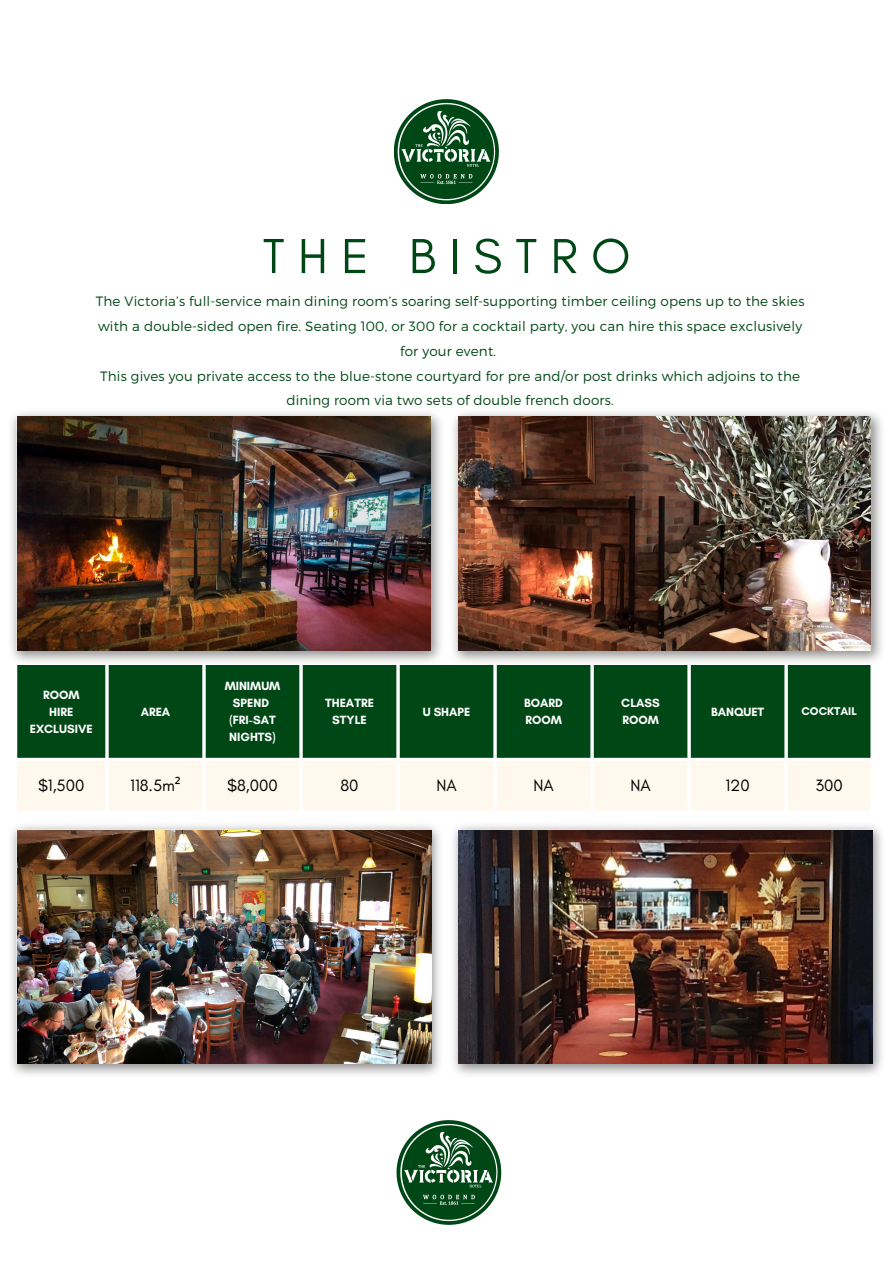
<style>
.page{position:relative;width:893px;height:1263px;background:#fff}
.page>*{position:absolute;margin:0;border:0;box-sizing:border-box;transform-origin:0 0}
.t1{font:50.1px "Glacial Indifference";letter-spacing:.265em;color:#004716}
.t2{font:16.73px "Glacial Indifference";color:#000}
.t3{font:300 13.5px/24.8px "Montserrat";letter-spacing:.015em;color:#004716;text-align:center}
.t4{font:700 12.15px/16.9px "Glacial Indifference";color:#fff;text-align:center}
.t5{font:700 11.4px "Glacial Indifference";color:#fff}
.s1{font-family:"Noto Sans"}
</style>
<div class="page">
<img style="left:11px;top:412px;width:430px;height:250px">
<img style="left:453px;top:412px;width:429px;height:250px">
<img style="left:17px;top:417px;width:413px;height:233px">
<img style="left:459px;top:417px;width:411px;height:233px">
<img style="left:11px;top:825px;width:429px;height:250px">
<img style="left:17px;top:831px;width:414px;height:232px">
<img style="left:453px;top:825px;width:429px;height:250px">
<img style="left:459px;top:831px;width:413px;height:232px">
<svg style="left:394px;top:99px;width:105px;height:105px"></svg>
<div style="left:17px;top:665px;width:853px;height:93px;background:#004716"></div>
<div style="left:17px;top:761px;width:853px;height:49px;background:#fff8ec"></div>
<svg style="left:397px;top:1120px;width:104px;height:105px"></svg>
<h1 class="t1" style="left:263px;top:225px;width:369px">THE BISTRO</h1>
<p class="t3" style="left:96px;top:288px;width:710px">The Victoria’s full-service main dining room’s soaring self-supporting timber ceiling opens up to the skies with a double-sided open fire. Seating 100, or 300 for a cocktail party, you can hire this space exclusively for your event.<br>This gives you private access to the blue-stone courtyard for pre and/or post drinks which adjoins to the dining room via two sets of double french doors.</p>
<p class="t4" style="left:30px;top:686px;width:64px">ROOM<br>HIRE<br>EXCLUSIVE</p>
<p class="t4" style="left:141px;top:703px;width:31px">AREA</p>
<p class="t4" style="left:225px;top:678px;width:57px">MINIMUM<br>SPEND (FRI-SAT<br>NIGHTS)</p>
<p class="t4" style="left:325px;top:694px;width:50px">THEATRE<br>STYLE</p>
<p class="t4" style="left:423px;top:703px;width:49px">U SHAPE</p>
<p class="t4" style="left:524px;top:694px;width:40px;text-align:left">BOARD<br>ROOM</p>
<p class="t4" style="left:621px;top:694px;width:40px;text-align:left">CLASS<br>ROOM</p>
<p class="t4" style="left:711px;top:703px;width:55px">BANQUET</p>
<p class="t5" style="left:801px;top:704px;width:57px">COCKTAIL</p>
<p class="t2" style="left:38px;top:775px;width:48px">$1,500</p>
<p class="t2" style="left:130px;top:775px;width:52px">118.5m<span class="s1">²</span></p>
<p class="t2" style="left:227px;top:775px;width:52px">$8,000</p>
<p class="t2" style="left:340px;top:775px;width:20px">80</p>
<p class="t2" style="left:436px;top:775px;width:22px">NA</p>
<p class="t2" style="left:533px;top:775px;width:22px">NA</p>
<p class="t2" style="left:630px;top:775px;width:22px">NA</p>
<p class="t2" style="left:725px;top:775px;width:26px">120</p>
<p class="t2" style="left:815px;top:775px;width:29px">300</p>
</div>
